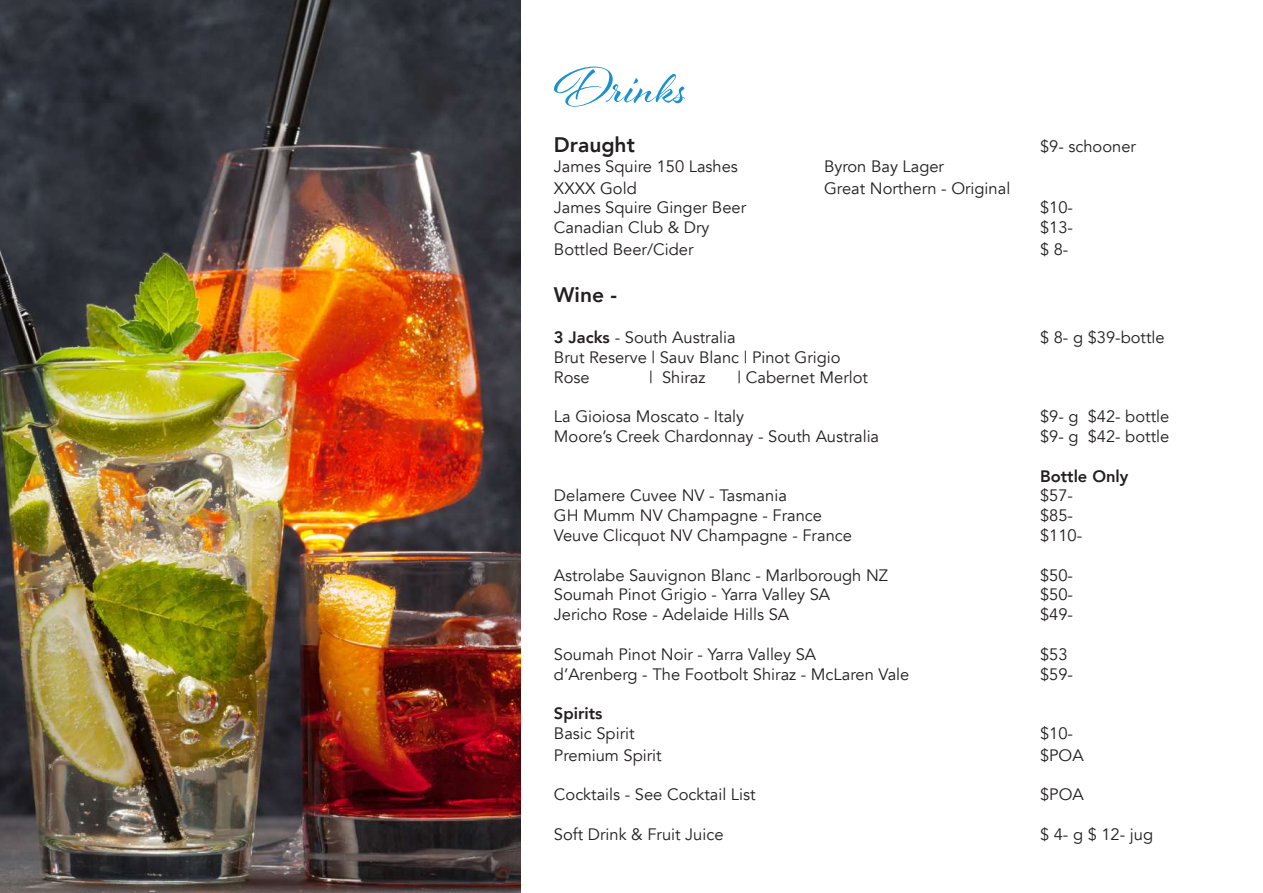
<style>
.page{position:relative;width:1263px;height:893px;background:#fff}
.page>*{position:absolute;margin:0;border:0;box-sizing:border-box;transform-origin:0 0}
.t1{font:54px "Al Fresco";letter-spacing:.03em;color:#1891d1}
.t2{font:800 21px "Avenir";color:#231f20}
.t3{font:16.5px/19.8px "Avenir";color:#231f20}
.t4{font:800 16.5px "Avenir";color:#231f20}
.s1{font-weight:800}
</style>
<div class="page">
<img style="left:0;top:0;width:521px;height:893px">
<h1 class="t1" style="left:554px;top:51px;width:134px">Drinks</h1>
<p class="t2" style="left:554px;top:128px;width:82px">Draught</p>
<p class="t3" style="left:1040px;top:137px;width:97px">$9- schooner</p>
<p class="t3" style="left:554px;top:157px;width:186px">James Squire 150 Lashes</p>
<p class="t3" style="left:824px;top:157px;width:122px">Byron Bay Lager</p>
<p class="t3" style="left:554px;top:178px;width:84px">XXXX Gold</p>
<p class="t3" style="left:824px;top:178px;width:188px">Great Northern - Original</p>
<p class="t3" style="left:554px;top:198px;width:194px">James Squire Ginger Beer</p>
<p class="t3" style="left:1040px;top:198px;width:35px">$10-</p>
<p class="t3" style="left:554px;top:218px;width:157px">Canadian Club &amp; Dry</p>
<p class="t3" style="left:1040px;top:218px;width:35px">$13-</p>
<p class="t3" style="left:554px;top:239px;width:141px">Bottled Beer/Cider</p>
<p class="t3" style="left:1040px;top:239px;width:30px">$ 8-</p>
<p class="t2" style="left:554px;top:278px;width:64px">Wine -</p>
<p class="t3" style="left:554px;top:328px;width:183px"><span class="s1">3 Jacks</span> - South Australia</p>
<p class="t3" style="left:1040px;top:328px;width:126px">$ 8- g $39-bottle</p>
<p class="t3" style="left:554px;top:347px;width:288px">Brut Reserve | Sauv Blanc | Pinot Grigio<br>Rose</p>
<p class="t3" style="left:649px;top:367px;width:58px">| Shiraz</p>
<p class="t3" style="left:738px;top:367px;width:132px">| Cabernet Merlot</p>
<p class="t3" style="left:554px;top:407px;width:192px">La Gioiosa Moscato - Italy</p>
<p class="t3" style="left:1040px;top:407px;width:131px">$9- g $42- bottle</p>
<p class="t3" style="left:554px;top:427px;width:327px">Moore’s Creek Chardonnay - South Australia</p>
<p class="t3" style="left:1040px;top:427px;width:131px">$9- g $42- bottle</p>
<p class="t4" style="left:1040px;top:463px;width:90px">Bottle Only</p>
<p class="t3" style="left:554px;top:486px;width:234px">Delamere Cuvee NV - Tasmania</p>
<p class="t3" style="left:1040px;top:486px;width:35px">$57-</p>
<p class="t3" style="left:554px;top:506px;width:270px">GH Mumm NV Champagne - France</p>
<p class="t3" style="left:1040px;top:506px;width:35px">$85-</p>
<p class="t3" style="left:554px;top:526px;width:300px">Veuve Clicquot NV Champagne - France</p>
<p class="t3" style="left:1040px;top:526px;width:44px">$110-</p>
<p class="t3" style="left:554px;top:565px;width:336px">Astrolabe Sauvignon Blanc - Marlborough NZ</p>
<p class="t3" style="left:1040px;top:565px;width:35px">$50-</p>
<p class="t3" style="left:554px;top:585px;width:278px">Soumah Pinot Grigio - Yarra Valley SA</p>
<p class="t3" style="left:1040px;top:585px;width:35px">$50-</p>
<p class="t3" style="left:554px;top:605px;width:237px">Jericho Rose - Adelaide Hills SA</p>
<p class="t3" style="left:1040px;top:605px;width:35px">$49-</p>
<p class="t3" style="left:554px;top:644px;width:264px">Soumah Pinot Noir - Yarra Valley SA</p>
<p class="t3" style="left:1040px;top:644px;width:29px">$53</p>
<p class="t3" style="left:554px;top:664px;width:357px">d’Arenberg - The Footbolt Shiraz - McLaren Vale</p>
<p class="t3" style="left:1040px;top:664px;width:35px">$59-</p>
<p class="t4" style="left:554px;top:701px;width:50px">Spirits</p>
<p class="t3" style="left:554px;top:724px;width:82px">Basic Spirit</p>
<p class="t3" style="left:1040px;top:724px;width:35px">$10-</p>
<p class="t3" style="left:554px;top:745px;width:109px">Premium Spirit</p>
<p class="t3" style="left:1040px;top:745px;width:45px">$POA</p>
<p class="t3" style="left:554px;top:785px;width:203px">Cocktails - See Cocktail List</p>
<p class="t3" style="left:1040px;top:785px;width:45px">$POA</p>
<p class="t3" style="left:554px;top:824px;width:171px">Soft Drink &amp; Fruit Juice</p>
<p class="t3" style="left:1040px;top:824px;width:115px">$ 4- g $ 12- jug</p>
</div>
